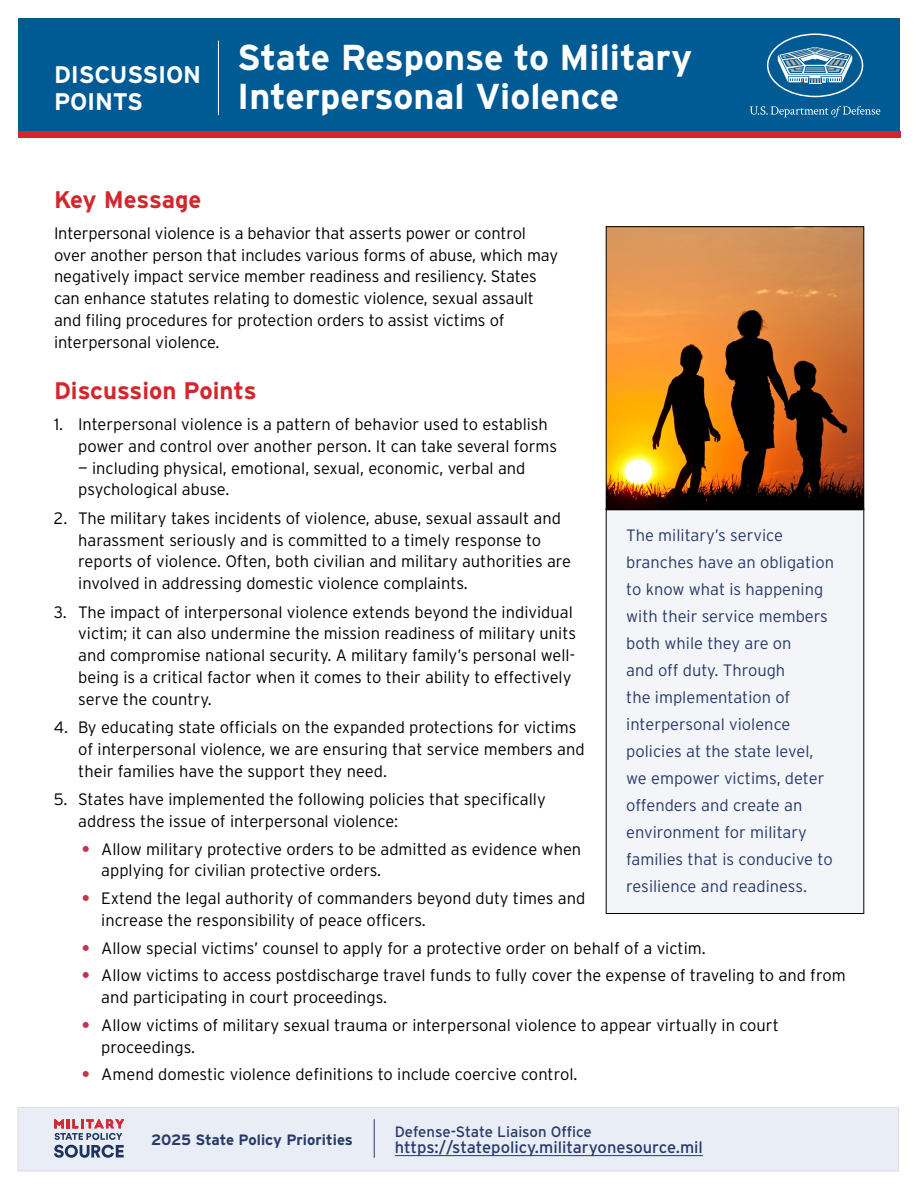
<style>
.page{position:relative;width:918px;height:1188px;background:#fff}
.page>*{position:absolute;margin:0;border:0;box-sizing:border-box;transform-origin:0 0}
.t1{font:700 36px/39px "Interstate";color:#fff}
.t2{font:700 24px "Interstate";color:#d3272e}
.t3{font:700 24px/27px "Interstate";letter-spacing:-.01em;color:#fff}
.t4{font:300 16.5px/21.8px "Interstate";color:#000}
.t5{font:300 16.5px/27px "Interstate";color:#283a6b}
.t6{font:16.5px "Interstate";color:#283a6b}
.t7{font:15px "Interstate";color:#283a6b}
.t8{font:700 15px "Interstate";color:#283a6b}
.s1{font-weight:700;color:#c7314b}
</style>
<div class="page">
<div style="left:18px;top:18px;width:882px;height:113px;background:#005b94"></div>
<div style="left:18px;top:131px;width:882px;height:7px;background:#d3272e"></div>
<div style="left:18px;top:1107px;width:881px;height:64px;background:#e9edf5;border:1px solid #dcddde"></div>
<svg style="left:767px;top:33px;width:96px;height:64px"></svg>
<svg style="left:750px;top:106px;width:130px;height:11px"></svg>
<div style="left:606px;top:509px;width:258px;height:404px;background:#f4f5f8"></div>
<img style="left:608px;top:228px;width:254px;height:280px">
<div style="left:606px;top:226px;width:258px;height:284px;border:1px solid #000"></div>
<svg style="left:54px;top:1119px;width:70px;height:39px"></svg>
<hr style="left:218px;top:41px;width:1px;height:74px;background:#fff">
<hr style="left:395px;top:1155px;width:308px;height:1px;background:#283a6b">
<hr style="left:374px;top:1119px;width:1px;height:39px;background:#283a6b">
<h2 class="t3" style="left:54px;top:61px;width:148px">DISCUSSION<br>POINTS</h2>
<h1 class="t1" style="left:237px;top:37px;width:457px">State Response to Military<br>Interpersonal Violence</h1>
<h3 class="t2" style="left:54px;top:186px;width:149px">Key Message</h3>
<p class="t4" style="left:54px;top:222px;width:506px">Interpersonal violence is a behavior that asserts power or control over another person that includes various forms of abuse, which may negatively impact service member readiness and resiliency. States can enhance statutes relating to domestic violence, sexual assault and filing procedures for protection orders to assist victims of interpersonal violence.</p>
<h3 class="t2" style="left:54px;top:377px;width:204px">Discussion Points</h3>
<p class="t4" style="left:78px;top:413px;width:480px;text-indent:-24px">1. Interpersonal violence is a pattern of behavior used to establish power and control over another person. It can take several forms</p>
<p class="t4" style="left:78px;top:457px;width:449px">— including physical, emotional, sexual, economic, verbal and psychological abuse.</p>
<p class="t4" style="left:78px;top:507px;width:494px;text-indent:-24px">2. The military takes incidents of violence, abuse, sexual assault and harassment seriously and is committed to a timely response to reports of violence. Often, both civilian and military authorities are involved in addressing domestic violence complaints.</p>
<p class="t4" style="left:78px;top:601px;width:499px;text-indent:-24px">3. The impact of interpersonal violence extends beyond the individual victim; it can also undermine the mission readiness of military units and compromise national security. A military family’s personal well&shy;being is a critical factor when it comes to their ability to effectively serve the country.</p>
<p class="t4" style="left:78px;top:716px;width:508px;text-indent:-24px">4. By educating state officials on the expanded protections for victims of interpersonal violence, we are ensuring that service members and their families have the support they need.</p>
<p class="t4" style="left:78px;top:788px;width:469px;text-indent:-24px">5. States have implemented the following policies that specifically address the issue of interpersonal violence:</p>
<p class="t4" style="left:101px;top:838px;width:482px;text-indent:-20px"><span class="s1">•</span> Allow military protective orders to be admitted as evidence when applying for civilian protective orders.</p>
<p class="t4" style="left:101px;top:887px;width:486px;text-indent:-20px"><span class="s1">•</span> Extend the legal authority of commanders beyond duty times and increase the responsibility of peace officers.</p>
<p class="t4" style="left:82px;top:937px;width:626px"><span class="s1">•</span> Allow special victims’ counsel to apply for a protective order on behalf of a victim.</p>
<p class="t4" style="left:101px;top:965px;width:746px;text-indent:-20px"><span class="s1">•</span> Allow victims to access postdischarge travel funds to fully cover the expense of traveling to and from and participating in court proceedings.</p>
<p class="t4" style="left:101px;top:1014px;width:679px;text-indent:-20px"><span class="s1">•</span> Allow victims of military sexual trauma or interpersonal violence to appear virtually in court proceedings.</p>
<p class="t4" style="left:82px;top:1064px;width:497px"><span class="s1">•</span> Amend domestic violence definitions to include coercive control.</p>
<p class="t5" style="left:626px;top:522px;width:209px">The military’s service branches have an obligation to know what is happening with their service members both while they are on<br>and off duty. Through<br>the implementation of interpersonal violence policies at the state level, we empower victims, deter offenders and create an environment for military families that is conducive to resilience and readiness.</p>
<p class="t8" style="left:151px;top:1132px;width:203px">2025 State Policy Priorities</p>
<p class="t7" style="left:395px;top:1123px;width:199px">Defense-State Liaison Office</p>
<p class="t6" style="left:395px;top:1138px;width:310px">https://statepolicy.militaryonesource.mil</p>
</div>
